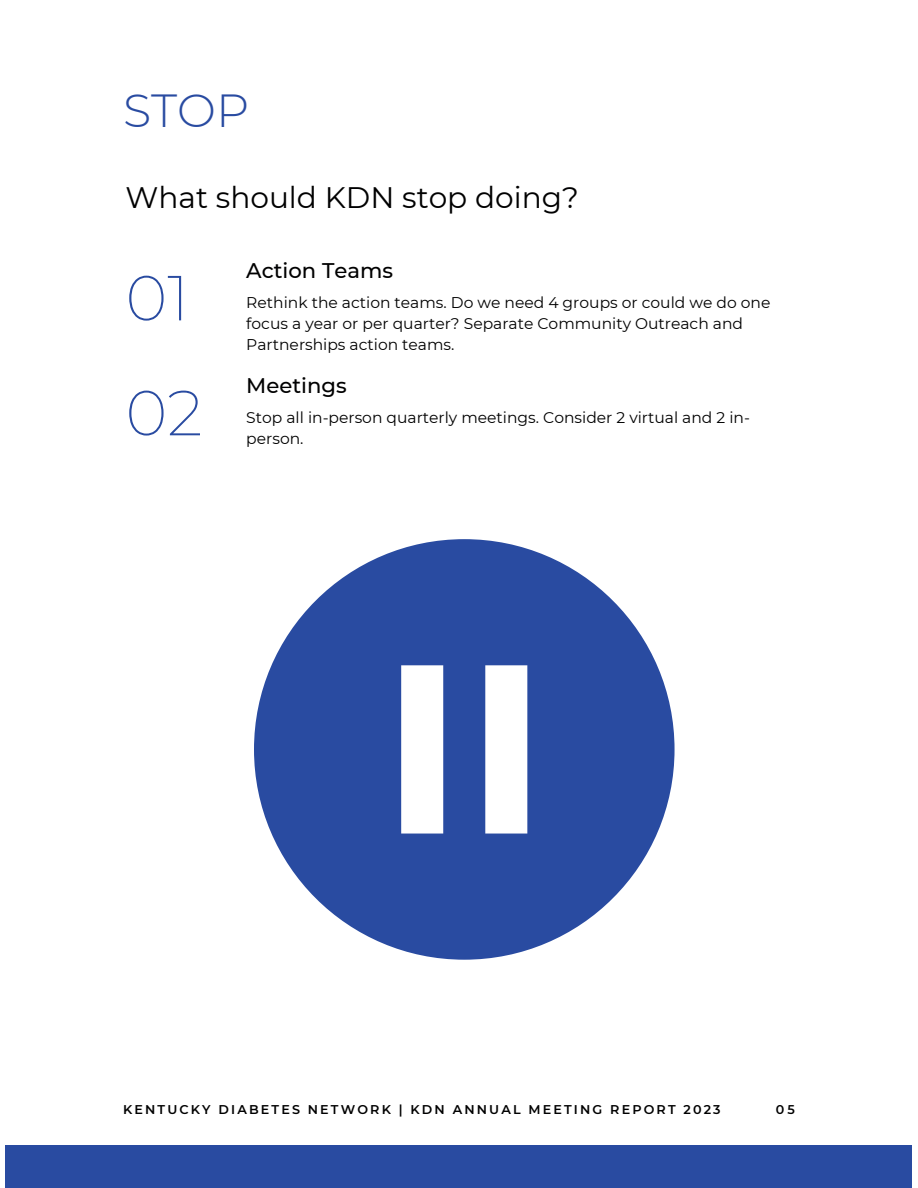
<style>
.page{position:relative;width:918px;height:1188px;background:#fff}
.page>*{position:absolute;margin:0;border:0;box-sizing:border-box;transform-origin:0 0}
.t1{font:200 63.45px "Montserrat";color:#294ba1}
.t2{font:300 46.35px "Montserrat";color:#294ba1}
.t3{font:29.7px "Montserrat";color:#000001}
.t4{font:500 21.15px "Montserrat";color:#000001}
.t5{font:15.45px/21.1px "Montserrat";color:#000001}
.t6{font:600 12.75px "Montserrat";letter-spacing:.17em;color:#000001}
</style>
<div class="page">
<div style="left:6px;top:1145px;width:906px;height:43px;background:#294ba1"></div>
<svg style="left:254px;top:539px;width:421px;height:421px;fill:#294ba1"></svg>
<h2 class="t2" style="left:123px;top:82px;width:128px">STOP</h2>
<h1 class="t3" style="left:126px;top:179px;width:455px">What should KDN stop doing?</h1>
<h4 class="t1" style="left:126px;top:259px;width:65px">01</h4>
<h4 class="t1" style="left:126px;top:374px;width:79px">02</h4>
<h3 class="t4" style="left:246px;top:257px;width:148px">Action Teams</h3>
<p class="t5" style="left:246px;top:292px;width:526px">Rethink the action teams. Do we need 4 groups or could we do one focus a year or per quarter? Separate Community Outreach and<br>Partnerships action teams.</p>
<h3 class="t4" style="left:246px;top:372px;width:102px">Meetings</h3>
<p class="t5" style="left:246px;top:407px;width:505px">Stop all in-person quarterly meetings. Consider 2 virtual and 2 in&shy;person.</p>
<p class="t6" style="left:123px;top:1102px;width:599px">KENTUCKY DIABETES NETWORK | KDN ANNUAL MEETING REPORT 2023</p>
<p class="t6" style="left:776px;top:1102px;width:21px">05</p>
</div>
